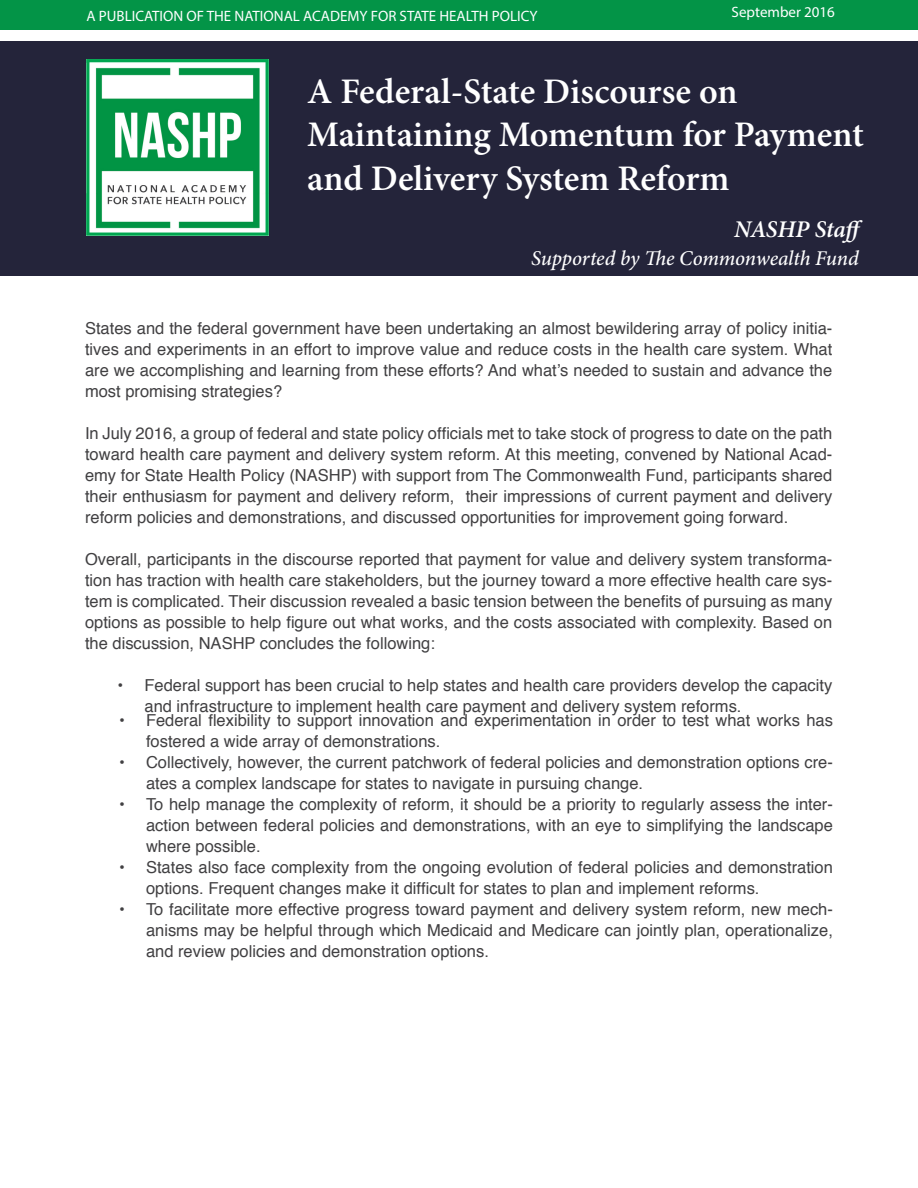
<style>
.page{position:relative;width:918px;height:1188px;background:#fff}
.page>*{position:absolute;margin:0;border:0;box-sizing:border-box;transform-origin:0 0}
.t1{font:600 36px/43.2px "Minion Pro";letter-spacing:-.005em;color:#fff}
.t2{font:italic 600 24px "Minion Pro";letter-spacing:-.01em;color:#fff}
.t3{font:italic 500 21px "Minion Pro";letter-spacing:-.01em;color:#fff}
.t4{font:16.5px/21px "Helvetica";color:#414042;text-align:justify}
.t5{font:15px "Myriad Pro";color:#fff}
</style>
<div class="page">
<div style="left:0;top:42px;width:918px;height:234px;background:#24243a"></div>
<img style="left:86px;top:60px;width:183px;height:175px">
<div style="left:0;top:0;width:918px;height:30px;background:#039447"></div>
<p class="t5" style="left:86px;top:6px;width:453px">A PUBLICATION OF THE NATIONAL ACADEMY FOR STATE HEALTH POLICY</p>
<p class="t5" style="left:732px;top:3px;width:105px">September 2016</p>
<h1 class="t1" style="left:307px;top:70px;width:558px">A Federal-State Discourse on<br>Maintaining Momentum for Payment and Delivery System Reform</h1>
<h2 class="t2" style="left:734px;top:212px;width:133px">NASHP Staff</h2>
<p class="t3" style="left:531px;top:244px;width:329px">Supported by The Commonwealth Fund</p>
<p class="t4" style="left:85px;top:318px;width:749px">States and the federal government have been undertaking an almost bewildering array of policy initia&shy;tives and experiments in an effort to improve value and reduce costs in the health care system. What are we accomplishing and learning from these efforts? And what’s needed to sustain and advance the most promising strategies?</p>
<p class="t4" style="left:85px;top:423px;width:749px">In July 2016, a group of federal and state policy officials met to take stock of progress to date on the path toward health care payment and delivery system reform. At this meeting, convened by National Acad&shy;emy for State Health Policy (NASHP) with support from The Commonwealth Fund, participants shared their enthusiasm for payment and delivery reform, their impressions of current payment and delivery reform policies and demonstrations, and discussed opportunities for improvement going forward.</p>
<p class="t4" style="left:85px;top:549px;width:749px">Overall, participants in the discourse reported that payment for value and delivery system transforma&shy;tion has traction with health care stakeholders, but the journey toward a more effective health care sys&shy;tem is complicated. Their discussion revealed a basic tension between the benefits of pursuing as many options as possible to help figure out what works, and the costs associated with complexity. Based on the discussion, NASHP concludes the following:</p>
<p class="t4" style="left:145px;top:675px;width:689px;text-indent:-27px">• Federal support has been crucial to help states and health care providers develop the capacity and infrastructure to implement health care payment and delivery system reforms.</p>
<p class="t4" style="left:146px;top:711px;width:688px;text-indent:-27px">• Federal flexibility to support innovation and experimentation in order to test what works has fostered a wide array of demonstrations.</p>
<p class="t4" style="left:146px;top:753px;width:688px;text-indent:-27px">• Collectively, however, the current patchwork of federal policies and demonstration options cre&shy;ates a complex landscape for states to navigate in pursuing change.</p>
<p class="t4" style="left:146px;top:795px;width:688px;text-indent:-27px">• To help manage the complexity of reform, it should be a priority to regularly assess the inter&shy;action between federal policies and demonstrations, with an eye to simplifying the landscape where possible.</p>
<p class="t4" style="left:146px;top:858px;width:688px;text-indent:-27px">• States also face complexity from the ongoing evolution of federal policies and demonstration options. Frequent changes make it difficult for states to plan and implement reforms.</p>
<p class="t4" style="left:146px;top:900px;width:688px;text-indent:-27px">• To facilitate more effective progress toward payment and delivery system reform, new mech&shy;anisms may be helpful through which Medicaid and Medicare can jointly plan, operationalize, and review policies and demonstration options.</p>
</div>
